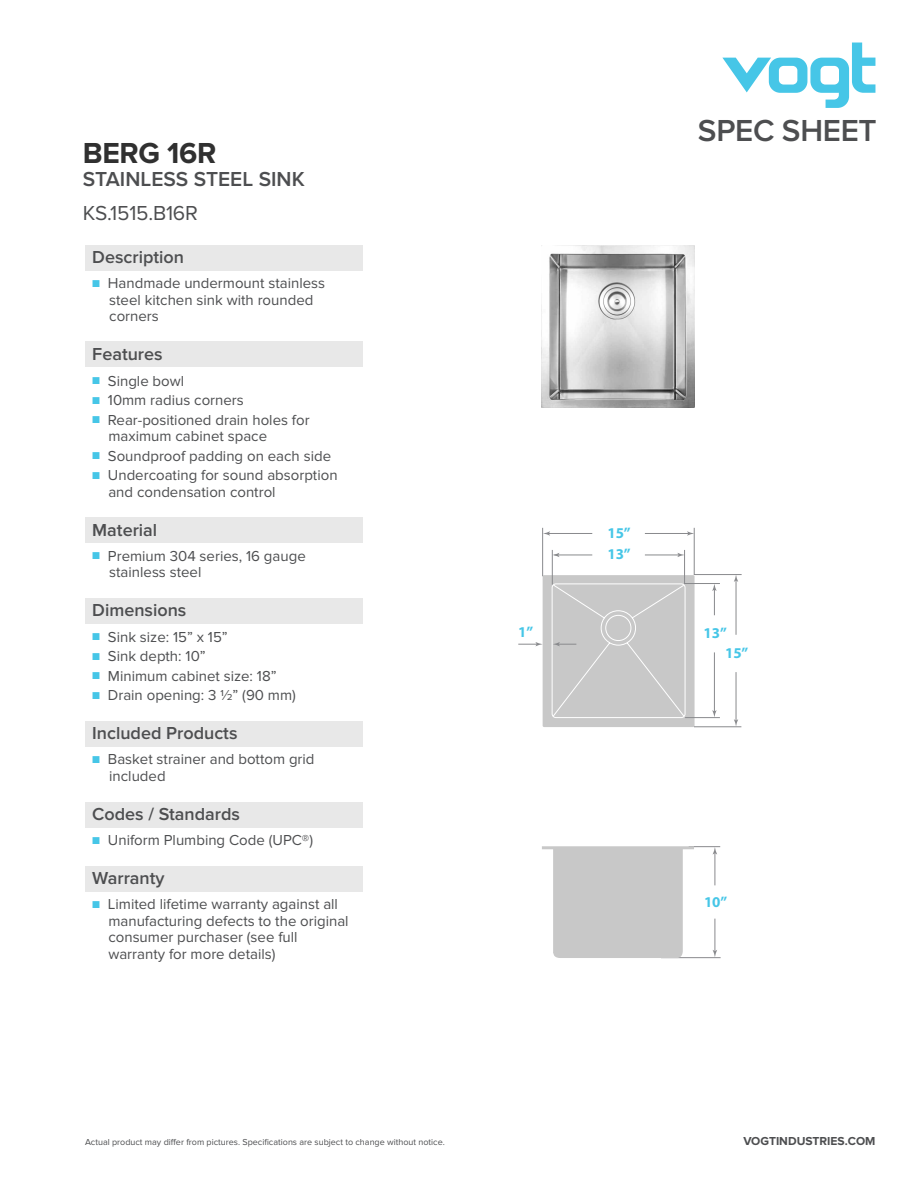
<style>
.page{position:relative;width:918px;height:1188px;background:#fff}
.page>*{position:absolute;margin:0;border:0;box-sizing:border-box;transform-origin:0 0}
.t1{font:600 31.5px "Proxima Nova";letter-spacing:-.01em;color:#4d4e50}
.t2{font:700 30px "Proxima Nova";letter-spacing:-.01em;color:#303030}
.t3{font:600 21px "Proxima Nova";color:#4d4e50}
.t4{font:21px "Proxima Nova";letter-spacing:-.01em;color:#4d4e50}
.t5{font:600 18px "Proxima Nova";color:#4d4e50}
.t6{font:15px/16.5px "Proxima Nova";color:#4d4e50}
.t7{font:700 15px "Myriad Pro";letter-spacing:-.01em;color:#46c6e7}
.t8{font:700 12px "Proxima Nova";color:#4d4e50}
.t9{font:9px "Proxima Nova";color:#4d4e50}
.s1{font-size:12px;color:#46c6e7}
</style>
<div class="page">
<div style="left:85px;top:245px;width:278px;height:26px;background:#e8e8e8"></div>
<div style="left:85px;top:341px;width:278px;height:26px;background:#e8e8e8"></div>
<div style="left:85px;top:517px;width:278px;height:26px;background:#e8e8e8"></div>
<div style="left:85px;top:598px;width:278px;height:25px;background:#e8e8e8"></div>
<div style="left:85px;top:721px;width:278px;height:25px;background:#e8e8e8"></div>
<div style="left:85px;top:802px;width:278px;height:25px;background:#e8e8e8"></div>
<div style="left:85px;top:866px;width:278px;height:26px;background:#e8e8e8"></div>
<svg style="left:713px;top:847px;width:4px;height:8px"></svg>
<svg style="left:713px;top:950px;width:4px;height:7px"></svg>
<hr style="left:689px;top:846px;width:31px;height:1px;background:#898a8d">
<hr style="left:661px;top:957px;width:60px;height:1px;background:#898a8d">
<hr style="left:715px;top:852px;width:1px;height:33px;background:#898a8d">
<hr style="left:715px;top:919px;width:1px;height:33px;background:#898a8d">
<div style="left:552px;top:849px;width:131px;height:109px;background:#c8c8c8"></div>
<hr style="left:542px;top:846px;width:152px;height:3px;background:#c8c8c8">
<svg style="left:722px;top:43px;width:153px;height:65px"></svg>
<img style="left:542px;top:246px;width:153px;height:161px">
<svg style="left:518px;top:527px;width:224px;height:201px"></svg>
<div style="left:552px;top:583px;width:134px;height:135px;border:1px solid #fff;border-radius:4px"></div>
<h2 class="t2" style="left:83px;top:139px;width:135px">BERG 16R</h2>
<h3 class="t3" style="left:83px;top:167px;width:223px">STAINLESS STEEL SINK</h3>
<h3 class="t4" style="left:83px;top:201px;width:117px">KS.1515.B16R</h3>
<p class="t5" style="left:92px;top:247px;width:93px">Description</p>
<p class="t6" style="left:109px;top:275px;width:217px;text-indent:-17px"><span class="s1">■</span> Handmade undermount stainless steel kitchen sink with rounded corners</p>
<p class="t5" style="left:92px;top:344px;width:72px">Features</p>
<p class="t6" style="left:92px;top:373px;width:93px"><span class="s1">■</span> Single bowl</p>
<p class="t6" style="left:92px;top:392px;width:153px"><span class="s1">■</span> 10mm radius corners</p>
<p class="t6" style="left:108px;top:412px;width:203px;text-indent:-16px"><span class="s1">■</span> Rear-positioned drain holes for maximum cabinet space</p>
<p class="t6" style="left:92px;top:448px;width:240px"><span class="s1">■</span> Soundproof padding on each side</p>
<p class="t6" style="left:108px;top:467px;width:231px;text-indent:-16px"><span class="s1">■</span> Undercoating for sound absorption and condensation control</p>
<p class="t5" style="left:92px;top:519px;width:67px">Material</p>
<p class="t6" style="left:109px;top:548px;width:198px;text-indent:-17px"><span class="s1">■</span> Premium 304 series, 16 gauge stainless steel</p>
<p class="t5" style="left:92px;top:600px;width:96px">Dimensions</p>
<p class="t6" style="left:92px;top:629px;width:137px"><span class="s1">■</span> Sink size: 15” x 15”</p>
<p class="t6" style="left:92px;top:648px;width:115px"><span class="s1">■</span> Sink depth: 10”</p>
<p class="t6" style="left:92px;top:668px;width:186px"><span class="s1">■</span> Minimum cabinet size: 18”</p>
<p class="t6" style="left:92px;top:687px;width:205px"><span class="s1">■</span> Drain opening: 3 ½” (90 mm)</p>
<p class="t5" style="left:92px;top:723px;width:147px">Included Products</p>
<p class="t6" style="left:109px;top:751px;width:207px;text-indent:-17px"><span class="s1">■</span> Basket strainer and bottom grid included</p>
<p class="t5" style="left:92px;top:804px;width:149px">Codes / Standards</p>
<p class="t6" style="left:92px;top:832px;width:222px"><span class="s1">■</span> Uniform Plumbing Code (UPC®)</p>
<p class="t5" style="left:92px;top:868px;width:74px">Warranty</p>
<p class="t6" style="left:108px;top:896px;width:242px;text-indent:-16px"><span class="s1">■</span> Limited lifetime warranty against all manufacturing defects to the original consumer purchaser (see full warranty for more details)</p>
<h1 class="t1" style="left:698px;top:113px;width:180px">SPEC SHEET</h1>
<p class="t7" style="left:518px;top:622px;width:16px">1”</p>
<p class="t7" style="left:608px;top:523px;width:25px">15”</p>
<p class="t7" style="left:608px;top:545px;width:25px">13”</p>
<p class="t7" style="left:704px;top:623px;width:25px">13”</p>
<p class="t7" style="left:725px;top:643px;width:25px">15”</p>
<p class="t7" style="left:704px;top:892px;width:25px">10”</p>
<p class="t9" style="left:85px;top:1137px;width:361px">Actual product may differ from pictures. Specifications are subject to change without notice.</p>
<p class="t8" style="left:743px;top:1136px;width:134px">VOGTINDUSTRIES.COM</p>
</div>
